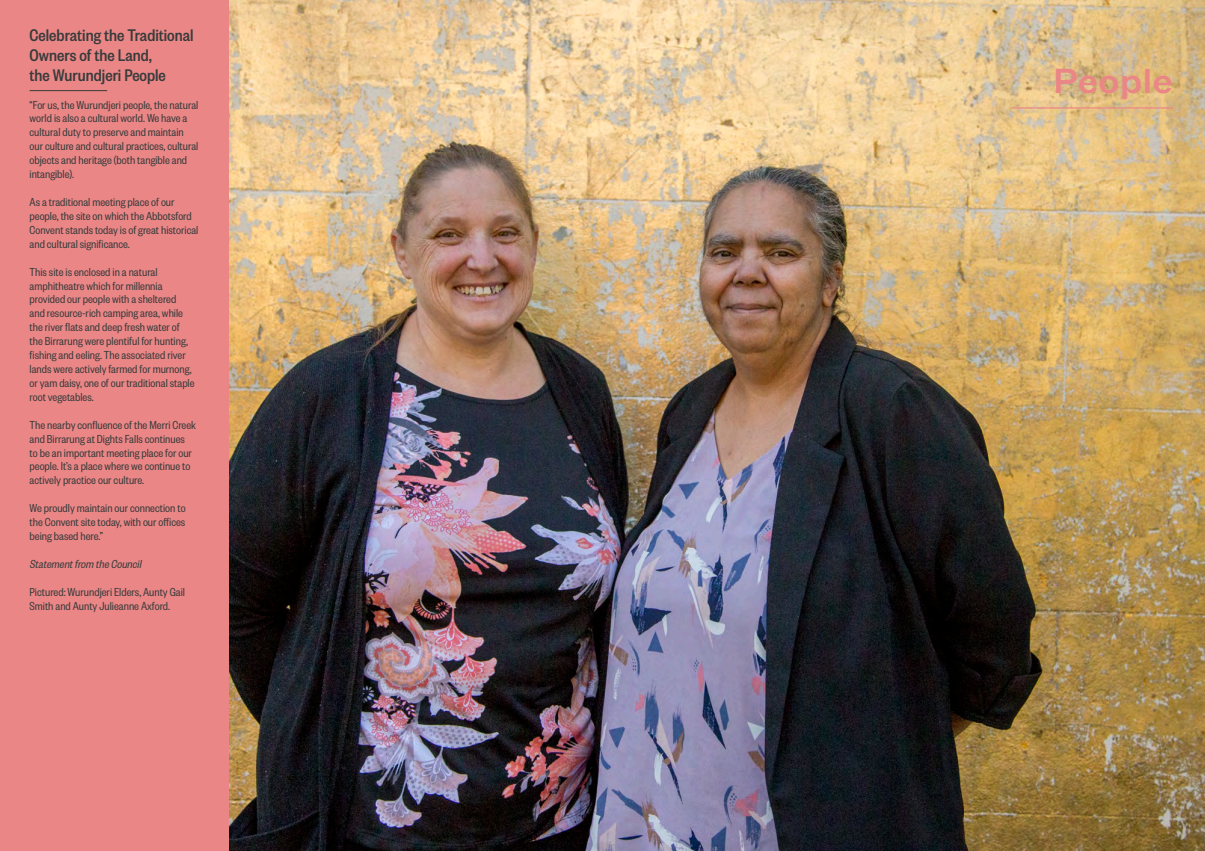
<style>
.page{position:relative;width:1205px;height:851px;background:#fff}
.page>*{position:absolute;margin:0;border:0;box-sizing:border-box;transform-origin:0 0}
.t1{font:500 38.38px "Founders Grotesk Text";color:#eb8686}
.t2{font:500 18.5px/19.8px "Founders Grotesk Cond";color:#383b3b}
.t3{font:12.75px/13.9px "Founders Grotesk Cond";color:#383b3b}
.t4{font:italic 12.75px "Founders Grotesk Cond";color:#383b3b}
</style>
<div class="page">
<img style="left:228px;top:0;width:977px;height:850px">
<div style="left:0;top:0;width:228px;height:850px;background:#eb8686"></div>
<hr style="left:30px;top:90px;width:77px;height:1px;background:#383b3b">
<hr style="left:1012px;top:107px;width:161px;height:1px;background:#eb8686">
<p class="t2" style="left:30px;top:25px;width:166px">Celebrating the Traditional<br>Owners of the Land,<br>the Wurundjeri People</p>
<p class="t3" style="left:30px;top:97px;width:170px">“For us, the Wurundjeri people, the natural world is also a cultural world. We have a cultural duty to preserve and maintain our culture and cultural practices, cultural objects and heritage (both tangible and intangible).</p>
<p class="t3" style="left:30px;top:194px;width:170px">As a traditional meeting place of our people, the site on which the Abbotsford Convent stands today is of great historical and cultural significance.</p>
<p class="t3" style="left:30px;top:264px;width:167px">This site is enclosed in a natural amphitheatre which for millennia provided our people with a sheltered and resource-rich camping area, while the river flats and deep fresh water of the Birrarung were plentiful for hunting, fishing and eeling. The associated river lands were actively farmed for murnong, or yam daisy, one of our traditional staple root vegetables.</p>
<p class="t3" style="left:30px;top:417px;width:168px">The nearby confluence of the Merri Creek and Birrarung at Dights Falls continues to be an important meeting place for our people. It’s a place where we continue to actively practice our culture.</p>
<p class="t3" style="left:30px;top:500px;width:158px;text-align:justify">We proudly maintain our connection to the Convent site today, with our offices being based here.”</p>
<p class="t4" style="left:30px;top:556px;width:116px">Statementfrom theCouncil</p>
<p class="t3" style="left:30px;top:584px;width:157px">Pictured: Wurundjeri Elders, Aunty Gail<br>Smith and Aunty Julieanne Axford.</p>
<p class="t1" style="left:1053px;top:54px;width:121px">People</p>
</div>
